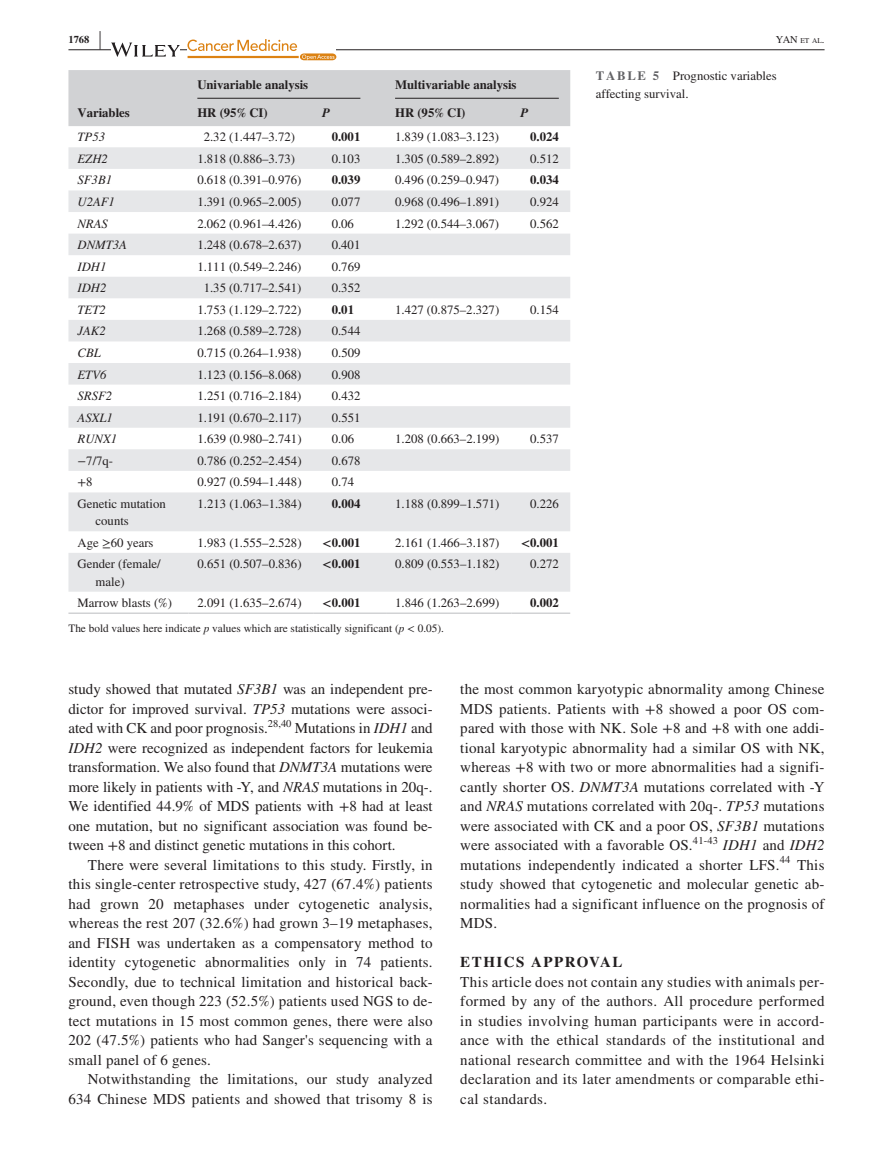
<style>
.page{position:relative;width:893px;height:1174px;background:#fff}
.page>*{position:absolute;margin:0;border:0;box-sizing:border-box;transform-origin:0 0}
.t1{font:700 25.95px "STIX";color:#231f20;scale:.36 1}
.t2{font:15px/19.5px "STIX";letter-spacing:.015em;color:#231f20;text-align:justify}
.t3{font:700 15px "STIX";letter-spacing:.1em;color:#231f20}
.t4{font:12.75px/17.2px "STIX";color:#231f20}
.t5{font:700 12.75px "STIX";color:#231f20}
.t6{font:italic 12.75px "STIX";color:#231f20}
.t7{font:italic 700 12.75px "STIX";color:#231f20}
.t8{font:11.25px "STIX";color:#231f20}
.t9{font:10.5px "STIX";color:#231f20}
.t10{font:10.5px "STIX";color:#231f20}
.t11{font:700 10.5px "STIX";color:#231f20}
.s1{font-size:7.35px}
.s2{font-style:italic}
.s3{font-weight:700;color:#636366}
</style>
<div class="page">
<hr style="left:68px;top:49px;width:756px;height:1px;background:#231f20">
<svg style="left:111px;top:43px;width:69px;height:14px"></svg>
<svg style="left:187px;top:39px;width:149px;height:21px"></svg>
<div style="left:68px;top:70px;width:502px;height:56px;background:#d1d2d4"></div>
<svg style="left:68px;top:147px;width:502px;height:444px;fill:#e6e7e9"></svg>
<hr style="left:68px;top:612px;width:120px;height:2px;background:#d1d2d4">
<hr style="left:188px;top:612px;width:125px;height:2px;background:#d1d2d4">
<hr style="left:313px;top:612px;width:73px;height:2px;background:#d1d2d4">
<hr style="left:386px;top:612px;width:126px;height:2px;background:#d1d2d4">
<hr style="left:512px;top:612px;width:58px;height:2px;background:#d1d2d4">
<hr style="left:197px;top:98px;width:163px;height:1px;background:#231f20">
<hr style="left:395px;top:98px;width:164px;height:1px;background:#231f20">
<p class="t11" style="left:68px;top:33px;width:22px">1768</p>
<h1 class="t1" style="left:99px;top:25px;width:7px">|</h1>
<p class="t9" style="left:776px;top:32px;width:50px">YAN <span class="s1">et al</span>.</p>
<p class="t5" style="left:77px;top:105px;width:54px">Variables</p>
<p class="t5" style="left:197px;top:77px;width:112px">Univariable analysis</p>
<p class="t5" style="left:395px;top:77px;width:123px">Multivariable analysis</p>
<p class="t5" style="left:197px;top:105px;width:72px">HR (95% CI)</p>
<p class="t7" style="left:322px;top:104px;width:9px">P</p>
<p class="t5" style="left:395px;top:105px;width:72px">HR (95% CI)</p>
<p class="t7" style="left:521px;top:104px;width:9px">P</p>
<p class="t6" style="left:77px;top:128px;width:29px">TP53</p>
<p class="t4" style="left:204px;top:129px;width:93px">2.32 (1.447–3.72)</p>
<p class="t5" style="left:332px;top:129px;width:30px">0.001</p>
<p class="t4" style="left:395px;top:129px;width:106px">1.839 (1.083–3.123)</p>
<p class="t5" style="left:530px;top:129px;width:30px">0.024</p>
<p class="t6" style="left:77px;top:150px;width:32px">EZH2</p>
<p class="t4" style="left:197px;top:151px;width:99px">1.818 (0.886–3.73)</p>
<p class="t4" style="left:332px;top:151px;width:30px">0.103</p>
<p class="t4" style="left:395px;top:151px;width:106px">1.305 (0.589–2.892)</p>
<p class="t4" style="left:530px;top:151px;width:30px">0.512</p>
<p class="t6" style="left:77px;top:171px;width:36px">SF3B1</p>
<p class="t4" style="left:197px;top:172px;width:106px">0.618 (0.391–0.976)</p>
<p class="t5" style="left:332px;top:173px;width:30px">0.039</p>
<p class="t4" style="left:395px;top:172px;width:106px">0.496 (0.259–0.947)</p>
<p class="t5" style="left:530px;top:173px;width:30px">0.034</p>
<p class="t6" style="left:77px;top:193px;width:39px">U2AF1</p>
<p class="t4" style="left:197px;top:194px;width:106px">1.391 (0.965–2.005)</p>
<p class="t4" style="left:332px;top:194px;width:30px">0.077</p>
<p class="t4" style="left:395px;top:194px;width:106px">0.968 (0.496–1.891)</p>
<p class="t4" style="left:530px;top:194px;width:30px">0.924</p>
<p class="t6" style="left:77px;top:214px;width:32px">NRAS</p>
<p class="t4" style="left:197px;top:215px;width:106px">2.062 (0.961–4.426)</p>
<p class="t4" style="left:332px;top:215px;width:24px">0.06</p>
<p class="t4" style="left:395px;top:215px;width:106px">1.292 (0.544–3.067)</p>
<p class="t4" style="left:530px;top:215px;width:30px">0.562</p>
<p class="t6" style="left:77px;top:236px;width:51px">DNMT3A</p>
<p class="t4" style="left:197px;top:237px;width:106px">1.248 (0.678–2.637)</p>
<p class="t4" style="left:332px;top:237px;width:30px">0.401</p>
<p class="t6" style="left:77px;top:258px;width:31px">IDH1</p>
<p class="t4" style="left:197px;top:259px;width:106px">1.111 (0.549–2.246)</p>
<p class="t4" style="left:332px;top:259px;width:30px">0.769</p>
<p class="t6" style="left:77px;top:279px;width:31px">IDH2</p>
<p class="t4" style="left:204px;top:280px;width:99px">1.35 (0.717–2.541)</p>
<p class="t4" style="left:332px;top:280px;width:30px">0.352</p>
<p class="t6" style="left:77px;top:301px;width:30px">TET2</p>
<p class="t4" style="left:197px;top:302px;width:106px">1.753 (1.129–2.722)</p>
<p class="t5" style="left:332px;top:302px;width:24px">0.01</p>
<p class="t4" style="left:395px;top:302px;width:106px">1.427 (0.875–2.327)</p>
<p class="t4" style="left:530px;top:302px;width:30px">0.154</p>
<p class="t6" style="left:77px;top:322px;width:30px">JAK2</p>
<p class="t4" style="left:197px;top:323px;width:106px">1.268 (0.589–2.728)</p>
<p class="t4" style="left:332px;top:323px;width:30px">0.544</p>
<p class="t6" style="left:78px;top:344px;width:25px">CBL</p>
<p class="t4" style="left:197px;top:345px;width:106px">0.715 (0.264–1.938)</p>
<p class="t4" style="left:332px;top:345px;width:30px">0.509</p>
<p class="t6" style="left:78px;top:365px;width:31px">ETV6</p>
<p class="t4" style="left:197px;top:366px;width:106px">1.123 (0.156–8.068)</p>
<p class="t4" style="left:332px;top:366px;width:30px">0.908</p>
<p class="t6" style="left:78px;top:387px;width:36px">SRSF2</p>
<p class="t4" style="left:197px;top:388px;width:106px">1.251 (0.716–2.184)</p>
<p class="t4" style="left:332px;top:388px;width:30px">0.432</p>
<p class="t6" style="left:78px;top:409px;width:37px">ASXL1</p>
<p class="t4" style="left:197px;top:410px;width:106px">1.191 (0.670–2.117)</p>
<p class="t4" style="left:332px;top:410px;width:30px">0.551</p>
<p class="t6" style="left:78px;top:430px;width:41px">RUNX1</p>
<p class="t4" style="left:197px;top:431px;width:106px">1.639 (0.980–2.741)</p>
<p class="t4" style="left:332px;top:431px;width:24px">0.06</p>
<p class="t4" style="left:395px;top:431px;width:106px">1.208 (0.663–2.199)</p>
<p class="t4" style="left:530px;top:431px;width:30px">0.537</p>
<p class="t4" style="left:78px;top:453px;width:37px">−7/7q-</p>
<p class="t4" style="left:197px;top:453px;width:106px">0.786 (0.252–2.454)</p>
<p class="t4" style="left:332px;top:453px;width:30px">0.678</p>
<p class="t4" style="left:78px;top:474px;width:17px">+8</p>
<p class="t4" style="left:197px;top:474px;width:106px">0.927 (0.594–1.448)</p>
<p class="t4" style="left:332px;top:474px;width:24px">0.74</p>
<p class="t4" style="left:96px;top:496px;width:72px;text-indent:-18px">Genetic mutation counts</p>
<p class="t4" style="left:197px;top:496px;width:106px">1.213 (1.063–1.384)</p>
<p class="t5" style="left:332px;top:496px;width:30px">0.004</p>
<p class="t4" style="left:395px;top:496px;width:106px">1.188 (0.899–1.571)</p>
<p class="t4" style="left:530px;top:496px;width:30px">0.226</p>
<p class="t4" style="left:78px;top:535px;width:78px">Age ≥60 years</p>
<p class="t4" style="left:197px;top:535px;width:106px">1.983 (1.555–2.528)</p>
<p class="t5" style="left:322px;top:535px;width:40px">&lt;0.001</p>
<p class="t4" style="left:395px;top:535px;width:106px">2.161 (1.466–3.187)</p>
<p class="t5" style="left:521px;top:535px;width:40px">&lt;0.001</p>
<p class="t4" style="left:96px;top:556px;width:67px;text-indent:-18px">Gender (female/ male)</p>
<p class="t4" style="left:197px;top:556px;width:106px">0.651 (0.507–0.836)</p>
<p class="t5" style="left:322px;top:556px;width:40px">&lt;0.001</p>
<p class="t4" style="left:395px;top:556px;width:106px">0.809 (0.553–1.182)</p>
<p class="t4" style="left:530px;top:556px;width:30px">0.272</p>
<p class="t4" style="left:78px;top:595px;width:96px">Marrow blasts (%)</p>
<p class="t4" style="left:197px;top:595px;width:106px">2.091 (1.635–2.674)</p>
<p class="t5" style="left:322px;top:595px;width:40px">&lt;0.001</p>
<p class="t4" style="left:395px;top:595px;width:106px">1.846 (1.263–2.699)</p>
<p class="t5" style="left:530px;top:595px;width:30px">0.002</p>
<p class="t8" style="left:68px;top:620px;width:377px">The bold values here indicate <span class="s2">p</span> values which are statistically significant (<span class="s2">p</span> &lt; 0.05).</p>
<p class="t4" style="left:596px;top:67px;width:182px;line-height:18px"><span class="s3">TABLE 5</span> Prognostic variables affecting survival.</p>
<p class="t2" style="left:68px;top:680px;width:366px">study showed that mutated <span class="s2">SF3B1</span> was an independent pre&shy;dictor for improved survival. <span class="s2">TP53</span> mutations were associ&shy;ated with CK and poor prognosis.</p>
<p class="t10" style="left:268px;top:716px;width:25px">28,40</p>
<p class="t2" style="left:68px;top:719px;width:366px;text-indent:226px">Mutations in <span class="s2">IDH1</span> and <span class="s2">IDH2</span> were recognized as independent factors for leukemia transformation. We also found that <span class="s2">DNMT3A</span> mutations were more likely in patients with -Y, and <span class="s2">NRAS</span> mutations in 20q-.<br>We identified 44.9% of MDS patients with +8 had at least one mutation, but no significant association was found be&shy;tween +8 and distinct genetic mutations in this cohort.</p>
<p class="t2" style="left:68px;top:856px;width:366px;text-indent:20px">There were several limitations to this study. Firstly, in this single-center retrospective study, 427 (67.4%) patients had grown 20 metaphases under cytogenetic analysis, whereas the rest 207 (32.6%) had grown 3–19 metaphases, and FISH was undertaken as a compensatory method to identity cytogenetic abnormalities only in 74 patients.<br>Secondly, due to technical limitation and historical back&shy;ground, even though 223 (52.5%) patients used NGS to de&shy;tect mutations in 15 most common genes, there were also 202 (47.5%) patients who had Sanger's sequencing with a small panel of 6 genes.</p>
<p class="t2" style="left:68px;top:1070px;width:366px;text-align:right">Notwithstanding the limitations, our study analyzed<br>634 Chinese MDS patients and showed that trisomy 8 is</p>
<p class="t2" style="left:460px;top:680px;width:366px">the most common karyotypic abnormality among Chinese MDS patients. Patients with +8 showed a poor OS com&shy;pared with those with NK. Sole +8 and +8 with one addi&shy;tional karyotypic abnormality had a similar OS with NK, whereas +8 with two or more abnormalities had a signifi&shy;cantly shorter OS. <span class="s2">DNMT3A</span> mutations correlated with -Y and <span class="s2">NRAS</span> mutations correlated with 20q-. <span class="s2">TP53</span> mutations were associated with CK and a poor OS, <span class="s2">SF3B1</span> mutations were associated with a favorable OS.<sup>41-43</sup> <span class="s2">IDH1</span> and <span class="s2">IDH2 </span>mutations independently indicated a shorter LFS.</p>
<p class="t10" style="left:780px;top:852px;width:12px">44</p>
<p class="t2" style="left:460px;top:856px;width:366px;text-indent:337px">This study showed that cytogenetic and molecular genetic ab&shy;normalities had a significant influence on the prognosis of MDS.</p>
<p class="t3" style="left:460px;top:953px;width:164px">ETHICS APPROVAL</p>
<p class="t2" style="left:460px;top:973px;width:366px">This article does not contain any studies with animals per&shy;formed by any of the authors. All procedure performed in studies involving human participants were in accord&shy;ance with the ethical standards of the institutional and national research committee and with the 1964 Helsinki declaration and its later amendments or comparable ethi&shy;cal standards.</p>
</div>
